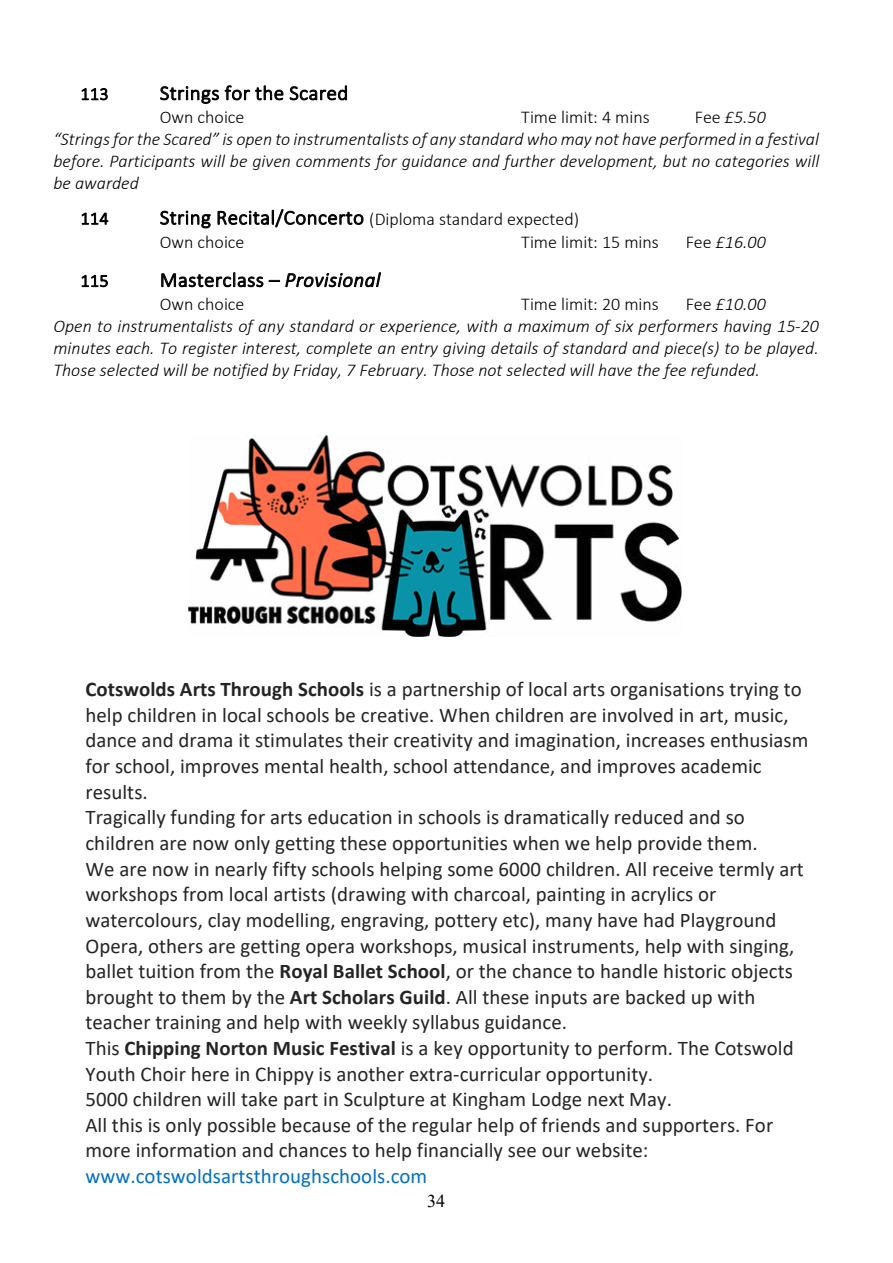
<style>
.page{position:relative;width:893px;height:1263px;background:#fff}
.page>*{position:absolute;margin:0;border:0;box-sizing:border-box;transform-origin:0 0}
.t1{font:20.85px/25.7px "Calibri";color:#242424}
.t2{font:20.85px "Calibri";letter-spacing:.005em;color:#0070c0}
.t3{font:300 20.4px "Calibri";letter-spacing:.02em;color:#000}
.t4{font:italic 300 18px/21.9px "Calibri";color:#000}
.t5{font:300 18px/23.1px "Calibri";color:#000}
.t6{font:18px "Times New Roman";color:#000}
.t7{font:300 17.7px "Calibri";letter-spacing:.02em;color:#000}
.s1{font-style:normal}
.s2{font-size:20.4px}
.s3{font-style:italic}
.s4{font-weight:700}
</style>
<div class="page">
<img style="left:188px;top:436px;width:494px;height:200px">
<p class="t7" style="left:80px;top:83px;width:30px">113</p>
<p class="t3" style="left:160px;top:80px;width:190px">Strings for the Scared</p>
<p class="t5" style="left:160px;top:105px;width:86px">Own choice</p>
<p class="t5" style="left:521px;top:105px;width:130px">Time limit: 4 mins</p>
<p class="t4" style="left:53px;top:106px;width:767px;text-indent:641px"><span class="s1">Fee</span> £5.50 “Strings for the Scared” is open to instrumentalists of any standard who may not have performed in a festival before. Participants will be given comments for guidance and further development, but no categories will be awarded</p>
<p class="t7" style="left:80px;top:207px;width:30px">114</p>
<p class="t5" style="left:160px;top:207px;width:421px"><span class="s2">String Recital/Concerto</span> (Diploma standard expected)<br>Own choice</p>
<p class="t5" style="left:521px;top:230px;width:139px">Time limit: 15 mins</p>
<p class="t4" style="left:686px;top:231px;width:82px"><span class="s1">Fee</span> £16.00</p>
<p class="t7" style="left:80px;top:270px;width:30px">115</p>
<p class="t3" style="left:160px;top:267px;width:222px">Masterclass – <span class="s3">Provisional</span></p>
<p class="t5" style="left:160px;top:292px;width:86px">Own choice</p>
<p class="t5" style="left:521px;top:292px;width:139px">Time limit: 20 mins</p>
<p class="t4" style="left:53px;top:293px;width:767px;text-indent:632px"><span class="s1">Fee</span> £10.00<br>Open to instrumentalists of any standard or experience, with a maximum of six performers having 15-20 minutes each. To register interest, complete an entry giving details of standard and piece(s) to be played.<br>Those selected will be notified by Friday, 7 February. Those not selected will have the fee refunded.</p>
<p class="t1" style="left:85px;top:676px;width:725px"><span class="s4">Cotswolds Arts Through Schools</span> is a partnership of local arts organisations trying to help children in local schools be creative. When children are involved in art, music, dance and drama it stimulates their creativity and imagination, increases enthusiasm for school, improves mental health, school attendance, and improves academic results.<br>Tragically funding for arts education in schools is dramatically reduced and so children are now only getting these opportunities when we help provide them.<br>We are now in nearly fifty schools helping some 6000 children. All receive termly art workshops from local artists (drawing with charcoal, painting in acrylics or watercolours, clay modelling, engraving, pottery etc), many have had Playground Opera, others are getting opera workshops, musical instruments, help with singing, ballet tuition from the <span class="s4">Royal Ballet School</span>, or the chance to handle historic objects brought to them by the <span class="s4">Art Scholars Guild</span>. All these inputs are backed up with teacher training and help with weekly syllabus guidance.<br>This <span class="s4">Chipping Norton Music Festival</span> is a key opportunity to perform. The Cotswold Youth Choir here in Chippy is another extra-curricular opportunity.<br>5000 children will take part in Sculpture at Kingham Lodge next May.<br>All this is only possible because of the regular help of friends and supporters. For more information and chances to help financially see our website:</p>
<p class="t2" style="left:85px;top:1162px;width:343px">www.cotswoldsartsthroughschools.com</p>
<p class="t6" style="left:427px;top:1188px;width:19px">34</p>
</div>
